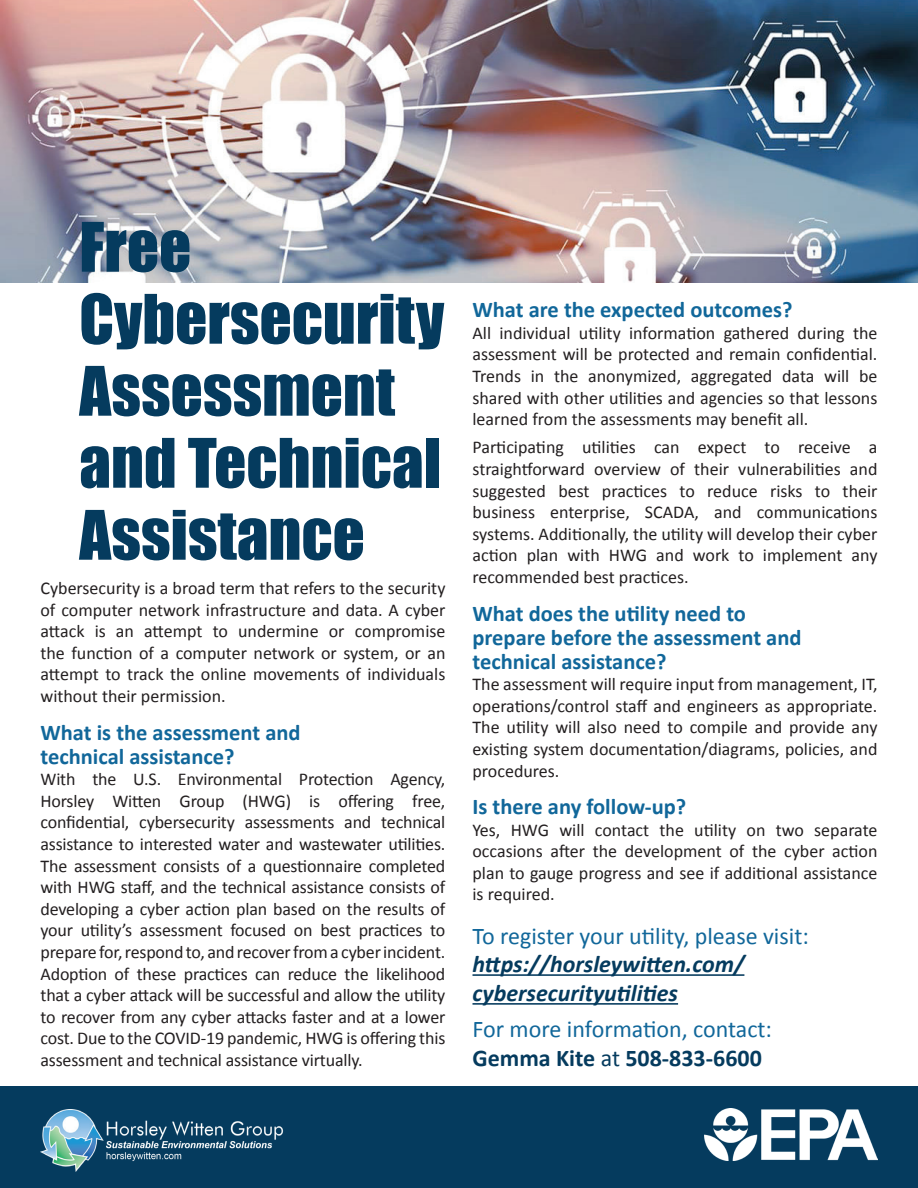
<style>
.page{position:relative;width:918px;height:1188px;background:#fff}
.page>*{position:absolute;margin:0;border:0;box-sizing:border-box;transform-origin:0 0}
.t1{font:63px/72px "Impact";color:#053b5e}
.t2{font:24px/28.8px "Calibri";color:#11679a}
.t3{font:italic 700 24px/28.8px "Calibri";color:#053b5e}
.t4{font:700 22.5px/24px "Calibri";color:#11679a}
.t5{font:18px/21.6px "Calibri";color:#231f20;text-align:justify}
.s1{font-weight:700;color:#053b5e}
.s2{color:#053b5e}
</style>
<div class="page">
<div style="left:0;top:1087px;width:918px;height:101px;background:#053b5e"></div>
<hr style="left:472px;top:974px;width:272px;height:2px;background:#053b5e">
<hr style="left:472px;top:1003px;width:206px;height:2px;background:#053b5e">
<img style="left:0;top:0;width:918px;height:283px">
<img style="left:705px;top:1108px;width:172px;height:53px">
<img style="left:40px;top:1110px;width:243px;height:61px">
<h1 class="t1" style="left:79px;top:209px;width:367px">Free<br>Cybersecurity<br>Assessment and Technical<br>Assistance</h1>
<p class="t5" style="left:40px;top:577px;width:407px">Cybersecurity is a broad term that refers to the security of computer network infrastructure and data. A cyber attack is an attempt to undermine or compromise the function of a computer network or system, or an attempt to track the online movements of individuals without their permission.</p>
<p class="t4" style="left:40px;top:720px;width:262px">What is the assessment and technical assistance?</p>
<p class="t5" style="left:40px;top:768px;width:407px">With the U.S. Environmental Protection Agency, Horsley Witten Group (HWG) is offering free, confidential, cybersecurity assessments and technical assistance to interested water and wastewater utilities.<br>The assessment consists of a questionnaire completed with HWG staff, and the technical assistance consists of developing a cyber action plan based on the results of your utility’s assessment focused on best practices to prepare for, respond to, and recover from a cyber incident.<br>Adoption of these practices can reduce the likelihood that a cyber attack will be successful and allow the utility to recover from any cyber attacks faster and at a lower cost. Due to the COVID-19 pandemic, HWG is offering this assessment and technical assistance virtually.</p>
<p class="t4" style="left:472px;top:298px;width:322px">What are the expected outcomes?</p>
<p class="t5" style="left:472px;top:322px;width:407px">All individual utility information gathered during the assessment will be protected and remain confidential.<br>Trends in the anonymized, aggregated data will be shared with other utilities and agencies so that lessons learned from the assessments may benefit all.</p>
<p class="t5" style="left:472px;top:437px;width:407px">Participating utilities can expect to receive a straightforward overview of their vulnerabilities and suggested best practices to reduce risks to their business enterprise, SCADA, and communications systems. Additionally, the utility will develop their cyber action plan with HWG and work to implement any recommended best practices.</p>
<p class="t4" style="left:472px;top:601px;width:331px">What does the utility need to prepare before the assessment and technical assistance?</p>
<p class="t5" style="left:472px;top:673px;width:407px">The assessment will require input from management, IT, operations/control staff and engineers as appropriate.<br>The utility will also need to compile and provide any existing system documentation/diagrams, policies, and procedures.</p>
<p class="t4" style="left:472px;top:795px;width:215px">Is there any follow-up?</p>
<p class="t5" style="left:472px;top:819px;width:407px">Yes, HWG will contact the utility on two separate occasions after the development of the cyber action plan to gauge progress and see if additional assistance is required.</p>
<h2 class="t2" style="left:472px;top:921px;width:338px">To register your utility, please visit:</h2>
<h2 class="t3" style="left:472px;top:950px;width:273px">https://horsleywitten.com/ cybersecurityutilities</h2>
<h2 class="t2" style="left:472px;top:1014px;width:301px">For more information, contact:<br><span class="s1">Gemma Kite</span> <span class="s2">at</span> <span class="s1">508-833-6600</span></h2>
</div>
